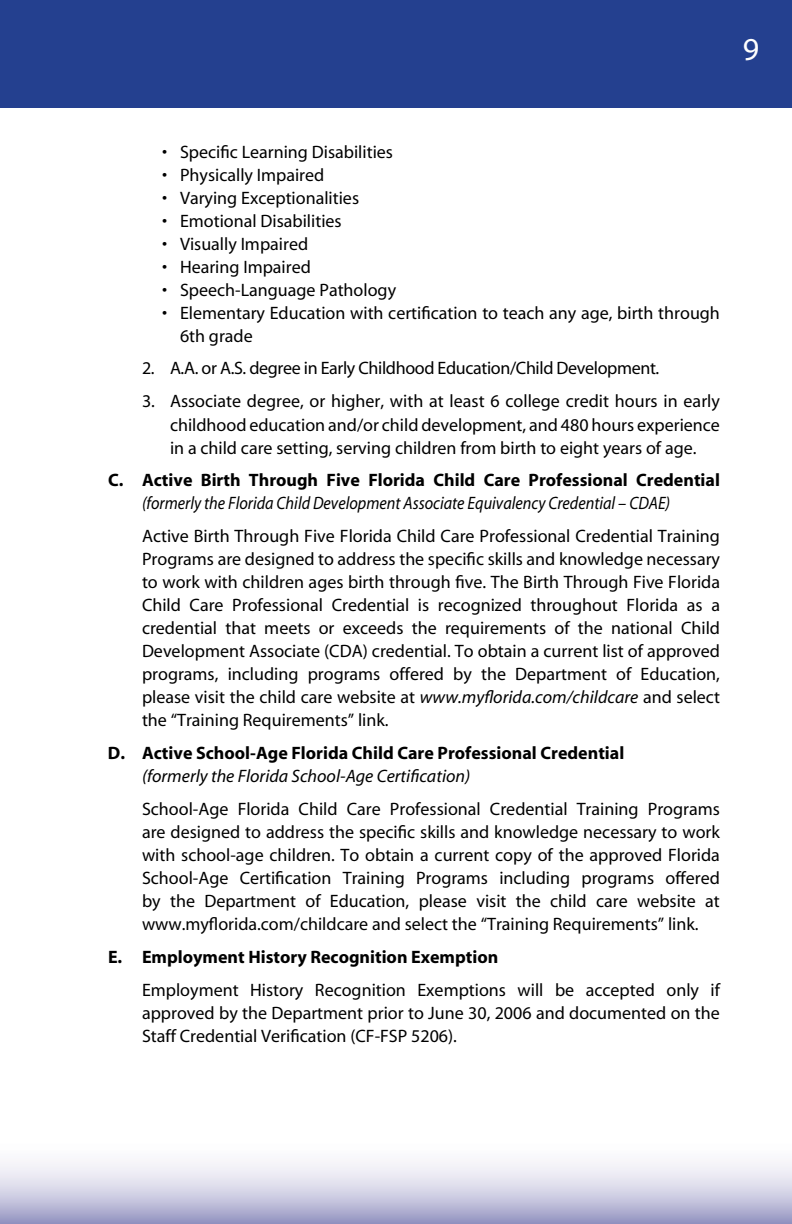
<style>
.page{position:relative;width:792px;height:1224px;background:#fff}
.page>*{position:absolute;margin:0;border:0;box-sizing:border-box;transform-origin:0 0}
.t1{font:32px "Myriad";color:#fff}
.t2{font:18px/23px "Myriad";color:#000;text-align:justify}
.t3{font:700 18px "Myriad";color:#000}
.t4{font:italic 18px "Myriad";color:#000;scale:.9 1}
.t5{font:18px "Myriad";letter-spacing:-.02em;color:#000}
.t6{font:italic 18px "Myriad";color:#000}
.s1{font-style:italic}
</style>
<div class="page">
<div style="left:0;top:0;width:792px;height:108px;background:#24408f"></div>
<svg style="left:0;top:1162px;width:792px;height:62px;background:#cdcce2"></svg>
<h1 class="t1" style="left:743px;top:33px;width:18px">9</h1>
<p class="t2" style="left:162px;top:141px;width:233px">• Specific Learning Disabilities</p>
<p class="t2" style="left:162px;top:164px;width:164px">• Physically Impaired</p>
<p class="t2" style="left:162px;top:187px;width:199px">• Varying Exceptionalities</p>
<p class="t2" style="left:162px;top:210px;width:181px">• Emotional Disabilities</p>
<p class="t2" style="left:162px;top:233px;width:148px">• Visually Impaired</p>
<p class="t2" style="left:162px;top:256px;width:150px">• Hearing Impaired</p>
<p class="t2" style="left:162px;top:279px;width:236px">• Speech-Language Pathology</p>
<p class="t2" style="left:180px;top:302px;width:541px;text-indent:-18px">• Elementary Education with certification to teach any age, birth through<br>6th grade</p>
<p class="t5" style="left:142px;top:360px;width:519px">2. A.A. or A.S. degree in Early Childhood Education/Child Development.</p>
<p class="t2" style="left:170px;top:391px;width:551px;text-indent:-28px">3. Associate degree, or higher, with at least 6 college credit hours in early childhood education and/or child development, and 480 hours experience in a child care setting, serving children from birth to eight years of age.</p>
<p class="t3" style="left:108px;top:471px;width:613px">C. Active Birth Through Five Florida Child Care Professional Credential</p>
<p class="t4" style="left:142px;top:495px;width:588px">(formerly the Florida Child Development Associate Equivalency Credential – CDAE)</p>
<p class="t2" style="left:142px;top:526px;width:580px">Active Birth Through Five Florida Child Care Professional Credential Training Programs are designed to address the specific skills and knowledge necessary to work with children ages birth through five. The Birth Through Five Florida Child Care Professional Credential is recognized throughout Florida as a credential that meets or exceeds the requirements of the national Child Development Associate (CDA) credential. To obtain a current list of approved programs, including programs offered by the Department of Education, please visit the child care website at <span class="s1">www.myflorida.com/childcare</span> and select the “Training Requirements” link.</p>
<p class="t3" style="left:108px;top:744px;width:518px">D. Active School-Age Florida Child Care Professional Credential</p>
<p class="t6" style="left:142px;top:768px;width:330px">(formerly the Florida School-Age Certification)</p>
<p class="t2" style="left:142px;top:799px;width:579px">School-Age Florida Child Care Professional Credential Training Programs are designed to address the specific skills and knowledge necessary to work with school-age children. To obtain a current copy of the approved Florida School-Age Certification Training Programs including programs offered by the Department of Education, please visit the child care website at www.myflorida.com/childcare and select the “Training Requirements” link.</p>
<p class="t3" style="left:108px;top:948px;width:392px">E. Employment History Recognition Exemption</p>
<p class="t2" style="left:142px;top:980px;width:580px">Employment History Recognition Exemptions will be accepted only if approved by the Department prior to June 30, 2006 and documented on the Staff Credential Verification (CF-FSP 5206).</p>
</div>
